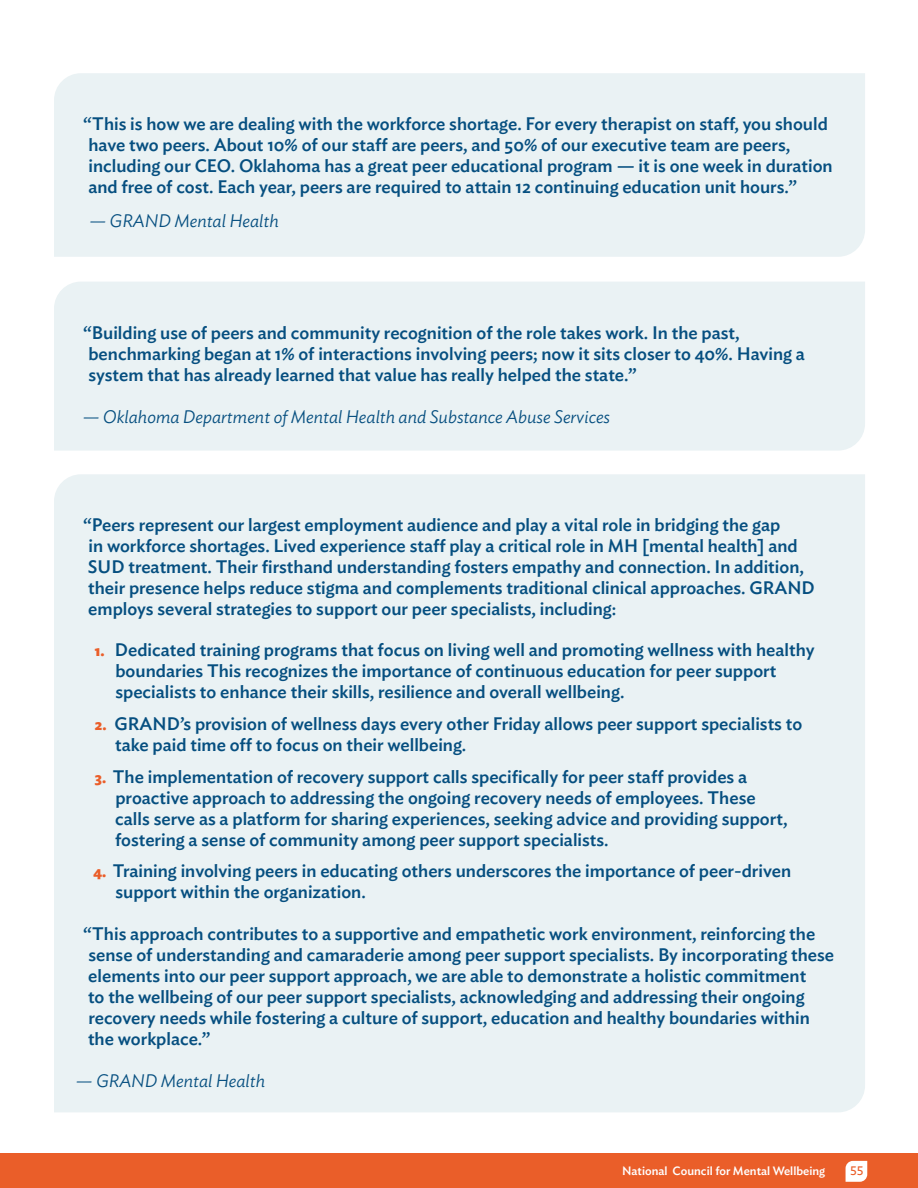
<style>
.page{position:relative;width:918px;height:1188px;background:#fff}
.page>*{position:absolute;margin:0;border:0;box-sizing:border-box;transform-origin:0 0}
.t1{font:500 18px/21px "Ideal Sans";color:#064f80}
.t2{font:italic 300 18px "Ideal Sans";color:#064f80}
.t3{font:12.6px "Ideal Sans";color:#ea5e29}
.t4{font:500 12px "Ideal Sans";color:#fff}
.s1{font-weight:700;font-size:15px;color:#ea5e29}
</style>
<div class="page">
<div style="left:0;top:1154px;width:918px;height:34px;background:#ea5e29"></div>
<svg style="left:846px;top:1161px;width:21px;height:21px"></svg>
<div style="left:54px;top:73px;width:811px;height:184px;background:#eaf2f4"></div>
<div style="left:54px;top:282px;width:811px;height:169px;background:#eaf2f4"></div>
<div style="left:54px;top:474px;width:811px;height:638px;background:#eaf2f4"></div>
<p class="t1" style="left:83px;top:111px;width:751px">“This is how we are dealing with the workforce shortage. For every therapist on staff, you should have two peers. About 10% of our staff are peers, and 50% of our executive team are peers, including our CEO. Oklahoma has a great peer educational program — it is one week in duration and free of cost. Each year, peers are required to attain 12 continuing education unit hours.”</p>
<p class="t2" style="left:90px;top:207px;width:191px">— GRAND Mental Health</p>
<p class="t1" style="left:83px;top:320px;width:723px">“Building use of peers and community recognition of the role takes work. In the past, benchmarking began at 1% of interactions involving peers; now it sits closer to 40%. Having a system that has already learned that value has really helped the state.”</p>
<p class="t2" style="left:83px;top:403px;width:529px">— Oklahoma Department of Mental Health and Substance Abuse Services</p>
<p class="t1" style="left:83px;top:513px;width:733px">“Peers represent our largest employment audience and play a vital role in bridging the gap<br>in workforce shortages. Lived experience staff play a critical role in MH [mental health] and SUD treatment. Their firsthand understanding fosters empathy and connection. In addition, their presence helps reduce stigma and complements traditional clinical approaches. GRAND employs several strategies to support our peer specialists, including:</p>
<p class="t1" style="left:115px;top:638px;width:701px;text-indent:-21px"><span class="s1">1.</span> Dedicated training programs that focus on living well and promoting wellness with healthy boundaries This recognizes the importance of continuous education for peer support specialists to enhance their skills, resilience and overall wellbeing.</p>
<p class="t1" style="left:115px;top:712px;width:689px;text-indent:-20px"><span class="s1">2.</span> GRAND’s provision of wellness days every other Friday allows peer support specialists to take paid time off to focus on their wellbeing.</p>
<p class="t1" style="left:115px;top:764px;width:674px;text-indent:-20px"><span class="s1">3.</span> The implementation of recovery support calls specifically for peer staff provides a proactive approach to addressing the ongoing recovery needs of employees. These calls serve as a platform for sharing experiences, seeking advice and providing support, fostering a sense of community among peer support specialists.</p>
<p class="t1" style="left:115px;top:859px;width:677px;text-indent:-22px"><span class="s1">4.</span> Training involving peers in educating others underscores the importance of peer-driven support within the organization.</p>
<p class="t1" style="left:83px;top:921px;width:752px">“This approach contributes to a supportive and empathetic work environment, reinforcing the sense of understanding and camaraderie among peer support specialists. By incorporating these elements into our peer support approach, we are able to demonstrate a holistic commitment<br>to the wellbeing of our peer support specialists, acknowledging and addressing their ongoing recovery needs while fostering a culture of support, education and healthy boundaries within the workplace.”</p>
<p class="t2" style="left:76px;top:1067px;width:191px">— GRAND Mental Health</p>
<p class="t4" style="left:622px;top:1162px;width:204px">National Council for Mental Wellbeing</p>
<p class="t3" style="left:850px;top:1161px;width:15px">55</p>
</div>
